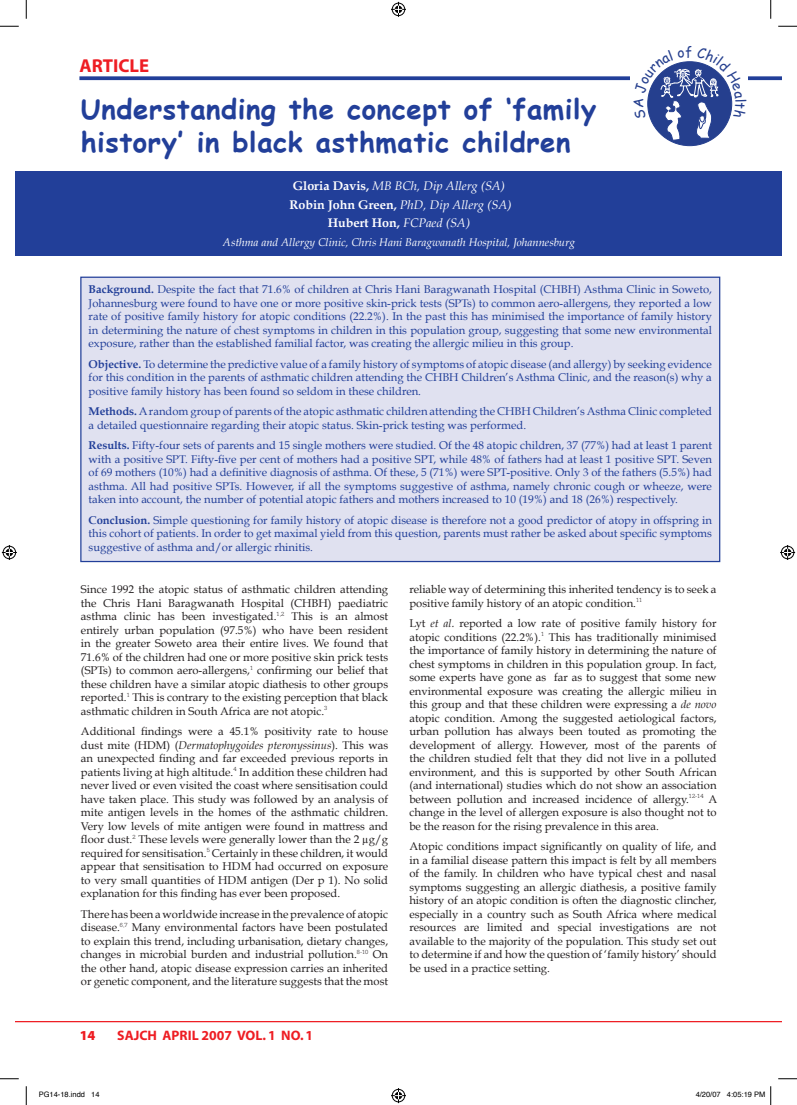
<style>
.page{position:relative;width:797px;height:1105px;background:#fff}
.page>*{position:absolute;margin:0;border:0;box-sizing:border-box;transform-origin:0 0}
.t1{font:700 27.5px/33px "Comic Sans MS";letter-spacing:.02em;color:#223f99}
.t2{font:700 18.75px "Myriad";color:#ee1d23}
.t3{font:700 13.75px "Myriad";color:#ee1d23}
.t4{font:900 13.75px "Myriad Pro";color:#ee1d23}
.t5{font:13.75px "Comic Sans MS";color:#253f8e}
.t6{font:italic 12.5px/18.5px "Book Antiqua";color:#fff;text-align:center}
.t7{font:11.25px/13.5px "Book Antiqua";color:#231f20;text-align:justify}
.t8{font:11.25px/13.5px "Book Antiqua";color:#223f99;text-align:justify}
.t9{font:italic 11.25px "Book Antiqua";color:#fff}
.t10{font:7.5px "Helvetica";color:#000}
.s1{font-weight:700;font-style:normal}
.s2{font-weight:700}
.s3{font-style:italic}
</style>
<div class="page">
<hr style="left:16px;top:1021px;width:765px;height:1px;background:#ee1d23">
<svg style="left:79px;top:76px;width:702px;height:4px;background:#3650a2"></svg>
<div style="left:16px;top:171px;width:765px;height:84px;background:#223f99"></div>
<div style="left:631px;top:72px;width:116px;height:20px;background:#fff"></div>
<div style="left:81px;top:277px;width:638px;height:284px;background:#e0e1f0"></div>
<div style="left:80px;top:277px;width:640px;height:285px;border:1px solid #223f99"></div>
<svg style="left:0;top:25px;width:19px;height:2px"></svg>
<svg style="left:778px;top:25px;width:19px;height:2px"></svg>
<svg style="left:0;top:1078px;width:19px;height:1px"></svg>
<svg style="left:778px;top:1078px;width:19px;height:1px"></svg>
<svg style="left:25px;top:0;width:2px;height:19px"></svg>
<svg style="left:25px;top:1086px;width:2px;height:19px"></svg>
<svg style="left:770px;top:0;width:1px;height:19px"></svg>
<svg style="left:391px;top:2px;width:15px;height:15px"></svg>
<svg style="left:391px;top:1088px;width:15px;height:15px"></svg>
<svg style="left:2px;top:545px;width:15px;height:15px"></svg>
<svg style="left:780px;top:545px;width:15px;height:15px"></svg>
<svg style="left:770px;top:1086px;width:1px;height:19px"></svg>
<svg style="left:647px;top:61px;width:86px;height:80px"></svg>
<h2 class="t2" style="left:79px;top:56px;width:71px">ARTICLE</h2>
<h1 class="t1" style="left:81px;top:91px;width:517px">Understanding the concept of ‘family history’ in black asthmatic children</h1>
<p class="t5" style="left:628px;top:108px;width:12px;rotate:-90deg">A</p>
<p class="t6" style="left:289px;top:177px;width:223px"><span class="s1">Gloria Davis,</span> MB BCh, Dip Allerg (SA)<br><span class="s1">Robin John Green,</span> PhD, Dip Allerg (SA)<br><span class="s1">Hubert Hon,</span> FCPaed (SA)</p>
<p class="t9" style="left:223px;top:235px;width:353px">Asthma and Allergy Clinic, Chris Hani Baragwanath Hospital, Johannesburg</p>
<p class="t8" style="left:89px;top:283px;width:625px"><span class="s2">Background.</span> Despite the fact that 71.6% of children at Chris Hani Baragwanath Hospital (CHBH) Asthma Clinic in Soweto, Johannesburg were found to have one or more positive skin-prick tests (SPTs) to common aero-allergens, they reported a low rate of positive family history for atopic conditions (22.2%). In the past this has minimised the importance of family history in determining the nature of chest symptoms in children in this population group, suggesting that some new environmental exposure, rather than the established familial factor, was creating the allergic milieu in this group.</p>
<p class="t8" style="left:89px;top:357px;width:625px"><span class="s2">Objective.</span> To determine the predictive value of a family history of symptoms of atopic disease (and allergy) by seeking evidence for this condition in the parents of asthmatic children attending the CHBH Children’s Asthma Clinic, and the reason(s) why a positive family history has been found so seldom in these children.</p>
<p class="t8" style="left:89px;top:405px;width:625px"><span class="s2">Methods.</span> A random group of parents of the atopic asthmatic children attending the CHBH Children’s Asthma Clinic completed a detailed questionnaire regarding their atopic status. Skin-prick testing was performed.</p>
<p class="t8" style="left:89px;top:439px;width:625px"><span class="s2">Results.</span> Fifty-four sets of parents and 15 single mothers were studied. Of the 48 atopic children, 37 (77%) had at least 1 parent with a positive SPT. Fifty-five per cent of mothers had a positive SPT, while 48% of fathers had at least 1 positive SPT. Seven of 69 mothers (10%) had a definitive diagnosis of asthma. Of these, 5 (71%) were SPT-positive. Only 3 of the fathers (5.5%) had asthma. All had positive SPTs. However, if all the symptoms suggestive of asthma, namely chronic cough or wheeze, were taken into account, the number of potential atopic fathers and mothers increased to 10 (19%) and 18 (26%) respectively.</p>
<p class="t8" style="left:89px;top:513px;width:625px"><span class="s2">Conclusion.</span> Simple questioning for family history of atopic disease is therefore not a good predictor of atopy in offspring in this cohort of patients. In order to get maximal yield from this question, parents must rather be asked about specific symptoms suggestive of asthma and/or allergic rhinitis.</p>
<p class="t7" style="left:81px;top:583px;width:309px">Since 1992 the atopic status of asthmatic children attending the Chris Hani Baragwanath Hospital (CHBH) paediatric asthma clinic has been investigated.<sup>1,2</sup> This is an almost entirely urban population (97.5%) who have been resident in the greater Soweto area their entire lives. We found that 71.6% of the children had one or more positive skin prick tests (SPTs) to common aero-allergens,<sup>1</sup> confirming our belief that these children have a similar atopic diathesis to other groups reported.<sup>1</sup> This is contrary to the existing perception that black asthmatic children in South Africa are not atopic.<sup>3</sup></p>
<p class="t7" style="left:81px;top:725px;width:309px">Additional findings were a 45.1% positivity rate to house dust mite (HDM) (<span class="s3">Dermatophygoides pteronyssinus</span>). This was an unexpected finding and far exceeded previous reports in patients living at high altitude.<sup>4</sup> In addition these children had never lived or even visited the coast where sensitisation could have taken place. This study was followed by an analysis of mite antigen levels in the homes of the asthmatic children.<br>Very low levels of mite antigen were found in mattress and floor dust.<sup>2</sup> These levels were generally lower than the 2 µg/g required for sensitisation.<sup>5</sup> Certainly in these children, it would appear that sensitisation to HDM had occurred on exposure to very small quantities of HDM antigen (Der p 1). No solid explanation for this finding has ever been proposed.</p>
<p class="t7" style="left:81px;top:907px;width:309px">There has been a worldwide increase in the prevalence of atopic disease.<sup>6,7</sup> Many environmental factors have been postulated to explain this trend, including urbanisation, dietary changes, changes in microbial burden and industrial pollution.<sup>8-10</sup> On the other hand, atopic disease expression carries an inherited or genetic component, and the literature suggests that the most</p>
<p class="t4" style="left:80px;top:1026px;width:17px">14</p>
<p class="t3" style="left:117px;top:1028px;width:197px">SAJCH APRIL 2007 VOL. 1 NO. 1</p>
<p class="t7" style="left:409px;top:583px;width:308px">reliable way of determining this inherited tendency is to seek a positive family history of an atopic condition.<sup>11</sup></p>
<p class="t7" style="left:409px;top:617px;width:309px">Lyt <span class="s3">et al.</span> reported a low rate of positive family history for atopic conditions (22.2%).<sup>1</sup> This has traditionally minimised the importance of family history in determining the nature of chest symptoms in children in this population group. In fact, some experts have gone as far as to suggest that some new environmental exposure was creating the allergic milieu in this group and that these children were expressing a <span class="s3">de novo </span>atopic condition. Among the suggested aetiological factors, urban pollution has always been touted as promoting the development of allergy. However, most of the parents of the children studied felt that they did not live in a polluted environment, and this is supported by other South African (and international) studies which do not show an association between pollution and increased incidence of allergy.<sup>12-14</sup> A change in the level of allergen exposure is also thought not to be the reason for the rising prevalence in this area.</p>
<p class="t7" style="left:409px;top:840px;width:309px">Atopic conditions impact significantly on quality of life, and in a familial disease pattern this impact is felt by all members of the family. In children who have typical chest and nasal symptoms suggesting an allergic diathesis, a positive family history of an atopic condition is often the diagnostic clincher, especially in a country such as South Africa where medical resources are limited and special investigations are not available to the majority of the population. This study set out to determine if and how the question of ‘family history’ should be used in a practice setting.</p>
<p class="t10" style="left:39px;top:1090px;width:62px">PG14-18.indd 14</p>
<p class="t10" style="left:695px;top:1090px;width:71px">4/20/07 4:05:19 PM</p>
</div>
